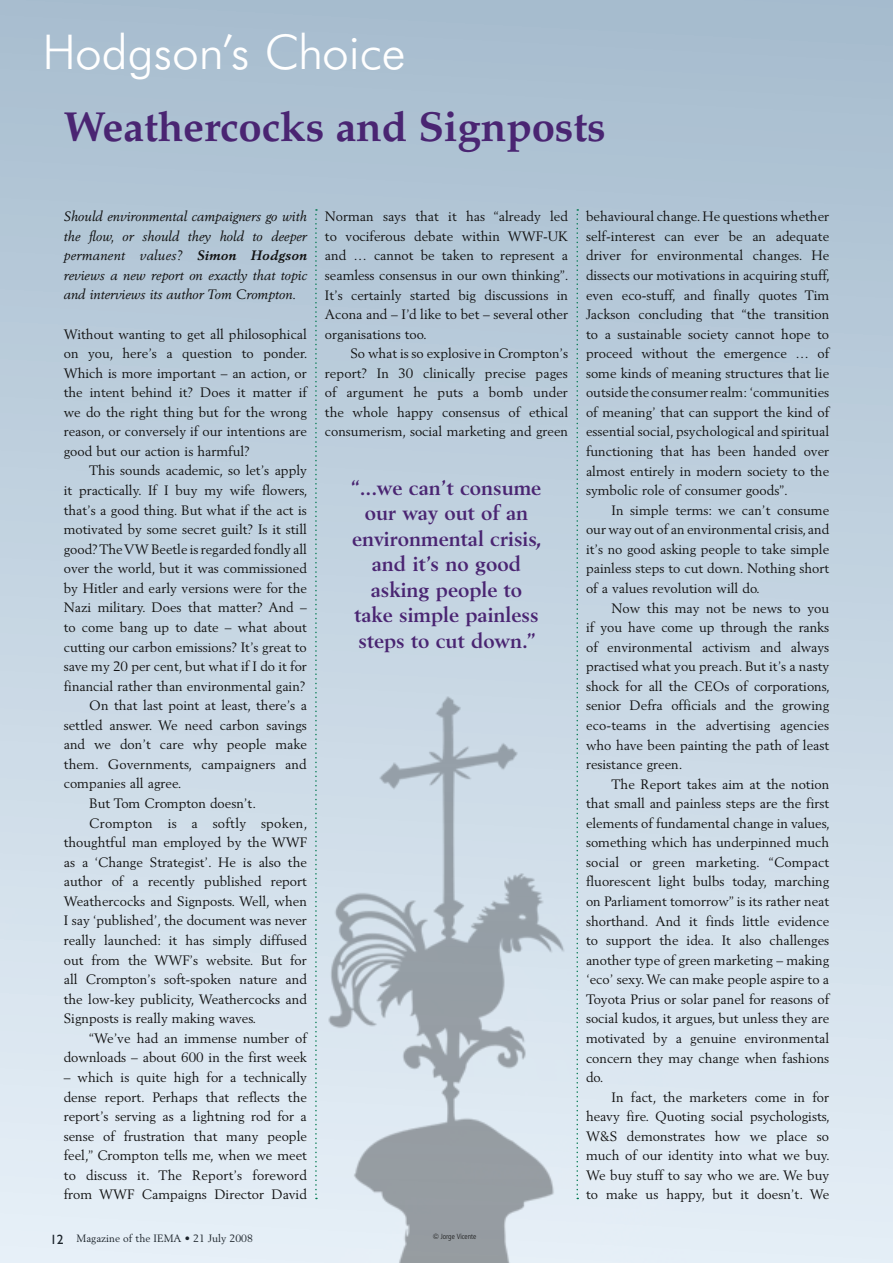
<style>
.page{position:relative;width:893px;height:1263px;background:#fff}
.page>*{position:absolute;margin:0;border:0;box-sizing:border-box;transform-origin:0 0}
.t1{font:300 48px "Futura BT";color:#fff}
.t2{font:700 42px "Palatino LT Std";letter-spacing:-.005em;color:#4a2572}
.t3{font:700 21px/25.5px "Berling LT Std";color:#4a2572;text-align:center}
.t4{font:13.5px/19.5px "Berling LT Std";color:#121212;text-align:justify}
.t5{font:italic 13.5px/19.5px "Berling LT Std";color:#121212;text-align:justify}
.t6{font:13.5px "Berling LT Std";letter-spacing:.02em;color:#121212}
.t7{font:10.5px "Berling LT Std";color:#121212}
.t8{font:7.5px "Humanist 777 BT Light Condensed B";color:#121212}
.s1{font-weight:700}
.s2{font-family:"Humanist 521 BT";font-size:13.5px}
</style>
<div class="page">
<div style="left:0;top:0;width:893px;height:1263px;background:linear-gradient(to bottom,#a6bcce,#e6eff7)"></div>
<svg style="left:576px;top:209px;width:2px;height:990px;background:#a4c6c9"></svg>
<svg style="left:315px;top:209px;width:2px;height:990px;background:#a5c7c9"></svg>
<img style="left:323px;top:688px;width:247px;height:575px">
<h1 class="t1" style="left:43px;top:22px;width:365px">Hodgson’s Choice</h1>
<h2 class="t2" style="left:64px;top:102px;width:543px">Weathercocks and Signposts</h2>
<p class="t5" style="left:64px;top:207px;width:245px">Should environmental campaigners go with the flow, or should they hold to deeper permanent values? <span class="s1">Simon Hodgson </span>reviews a new report on exactly that topic and interviews its author Tom Crompton.</p>
<p class="t4" style="left:64px;top:324px;width:245px">Without wanting to get all philosophical on you, here’s a question to ponder.<br>Which is more important – an action, or the intent behind it? Does it matter if we do the right thing but for the wrong reason, or conversely if our intentions are good but our action is harmful?</p>
<p class="t4" style="left:89px;top:461px;width:219px">This sounds academic, so let’s apply</p>
<p class="t4" style="left:64px;top:480px;width:245px">it practically. If I buy my wife flowers,</p>
<p class="t4" style="left:64px;top:500px;width:245px">that’s a good thing. But what if the act is</p>
<p class="t4" style="left:64px;top:519px;width:245px">motivated by some secret guilt? Is it still</p>
<p class="t4" style="left:64px;top:539px;width:245px">good? The VW Beetle is regarded fondly all</p>
<p class="t4" style="left:64px;top:559px;width:245px">over the world, but it was commissioned</p>
<p class="t4" style="left:64px;top:578px;width:245px">by Hitler and early versions were for the</p>
<p class="t4" style="left:64px;top:598px;width:245px">Nazi military. Does that matter? And –</p>
<p class="t4" style="left:64px;top:617px;width:245px">to come bang up to date – what about</p>
<p class="t4" style="left:64px;top:637px;width:245px">cutting our carbon emissions? It’s great to</p>
<p class="t4" style="left:64px;top:656px;width:245px">save my 20 per cent, but what if I do it for</p>
<p class="t4" style="left:64px;top:676px;width:243px">financial rather than environmental gain?</p>
<p class="t4" style="left:89px;top:695px;width:219px">On that last point at least, there’s a</p>
<p class="t4" style="left:64px;top:715px;width:245px">settled answer. We need carbon savings</p>
<p class="t4" style="left:64px;top:735px;width:245px">and we don’t care why people make</p>
<p class="t4" style="left:64px;top:754px;width:244px">them. Governments, campaigners and</p>
<p class="t4" style="left:64px;top:774px;width:119px">companies all agree.</p>
<p class="t4" style="left:89px;top:793px;width:168px">But Tom Crompton doesn’t.</p>
<p class="t6" style="left:89px;top:815px;width:220px">Crompton is a softly spoken,</p>
<p class="t4" style="left:64px;top:832px;width:245px">thoughtful man employed by the WWF</p>
<p class="t4" style="left:64px;top:852px;width:245px">as a ‘Change Strategist’. He is also the</p>
<p class="t4" style="left:64px;top:872px;width:245px">author of a recently published report</p>
<p class="t4" style="left:64px;top:891px;width:245px">Weathercocks and Signposts. Well, when</p>
<p class="t4" style="left:64px;top:911px;width:245px">I say ‘published’, the document was never</p>
<p class="t4" style="left:64px;top:930px;width:245px">really launched: it has simply diffused</p>
<p class="t4" style="left:64px;top:950px;width:245px">out from the WWF’s website. But for</p>
<p class="t4" style="left:64px;top:969px;width:245px">all Crompton’s soft-spoken nature and</p>
<p class="t4" style="left:64px;top:989px;width:245px">the low-key publicity, Weathercocks and</p>
<p class="t4" style="left:64px;top:1008px;width:194px">Signposts is really making waves.</p>
<p class="t4" style="left:89px;top:1028px;width:219px">“We’ve had an immense number of</p>
<p class="t4" style="left:64px;top:1048px;width:245px">downloads – about 600 in the first week</p>
<p class="t4" style="left:64px;top:1067px;width:245px">– which is quite high for a technically dense report. Perhaps that reflects the report’s serving as a lightning rod for a sense of frustration that many people feel,” Crompton tells me, when we meet to discuss it. The Report’s foreword from WWF Campaigns Director David</p>
<p class="t7" style="left:50px;top:1232px;width:204px"><span class="s2">12</span> Magazine of the IEMA • 21 July 2008</p>
<p class="t4" style="left:325px;top:207px;width:245px">Norman says that it has “already led to vociferous debate within WWF-UK and … cannot be taken to represent a seamless consensus in our own thinking”.<br>It’s certainly started big discussions in Acona and – I’d like to bet – several other organisations too.</p>
<p class="t4" style="left:325px;top:344px;width:245px;text-indent:26px">So what is so explosive in Crompton’s report? In 30 clinically precise pages of argument he puts a bomb under the whole happy consensus of ethical consumerism, social marketing and green</p>
<h3 class="t3" style="left:352px;top:474px;width:192px">“...we can’t consume our way out of an environmental crisis, and it’s no good asking people to take simple painless steps to cut down.”</h3>
<p class="t8" style="left:433px;top:1231px;width:45px">© Jorge Vicente</p>
<p class="t4" style="left:586px;top:207px;width:245px">behavioural change. He questions whether self-interest can ever be an adequate driver for environmental changes. He dissects our motivations in acquiring stuff, even eco-stuff, and finally quotes Tim Jackson concluding that “the transition to a sustainable society cannot hope to proceed without the emergence … of some kinds of meaning structures that lie outside the consumer realm: ‘communities of meaning’ that can support the kind of essential social, psychological and spiritual functioning that has been handed over almost entirely in modern society to the symbolic role of consumer goods”.</p>
<p class="t4" style="left:586px;top:500px;width:245px;text-indent:26px">In simple terms: we can’t consume our way out of an environmental crisis, and it’s no good asking people to take simple painless steps to cut down. Nothing short of a values revolution will do.</p>
<p class="t4" style="left:586px;top:598px;width:245px;text-indent:26px">Now this may not be news to you if you have come up through the ranks of environmental activism and always practised what you preach. But it’s a nasty shock for all the CEOs of corporations, senior Defra officials and the growing eco-teams in the advertising agencies who have been painting the path of least resistance green.</p>
<p class="t4" style="left:586px;top:774px;width:245px;text-indent:26px">The Report takes aim at the notion that small and painless steps are the first elements of fundamental change in values, something which has underpinned much social or green marketing. “Compact fluorescent light bulbs today, marching on Parliament tomorrow” is its rather neat shorthand. And it finds little evidence to support the idea. It also challenges another type of green marketing – making ‘eco’ sexy. We can make people aspire to a Toyota Prius or solar panel for reasons of social kudos, it argues, but unless they are motivated by a genuine environmental concern they may change when fashions do.</p>
<p class="t4" style="left:586px;top:1087px;width:245px;text-indent:26px">In fact, the marketers come in for heavy fire. Quoting social psychologists, W&amp;S demonstrates how we place so much of our identity into what we buy.<br>We buy stuff to say who we are. We buy to make us happy, but it doesn’t. We</p>
</div>
